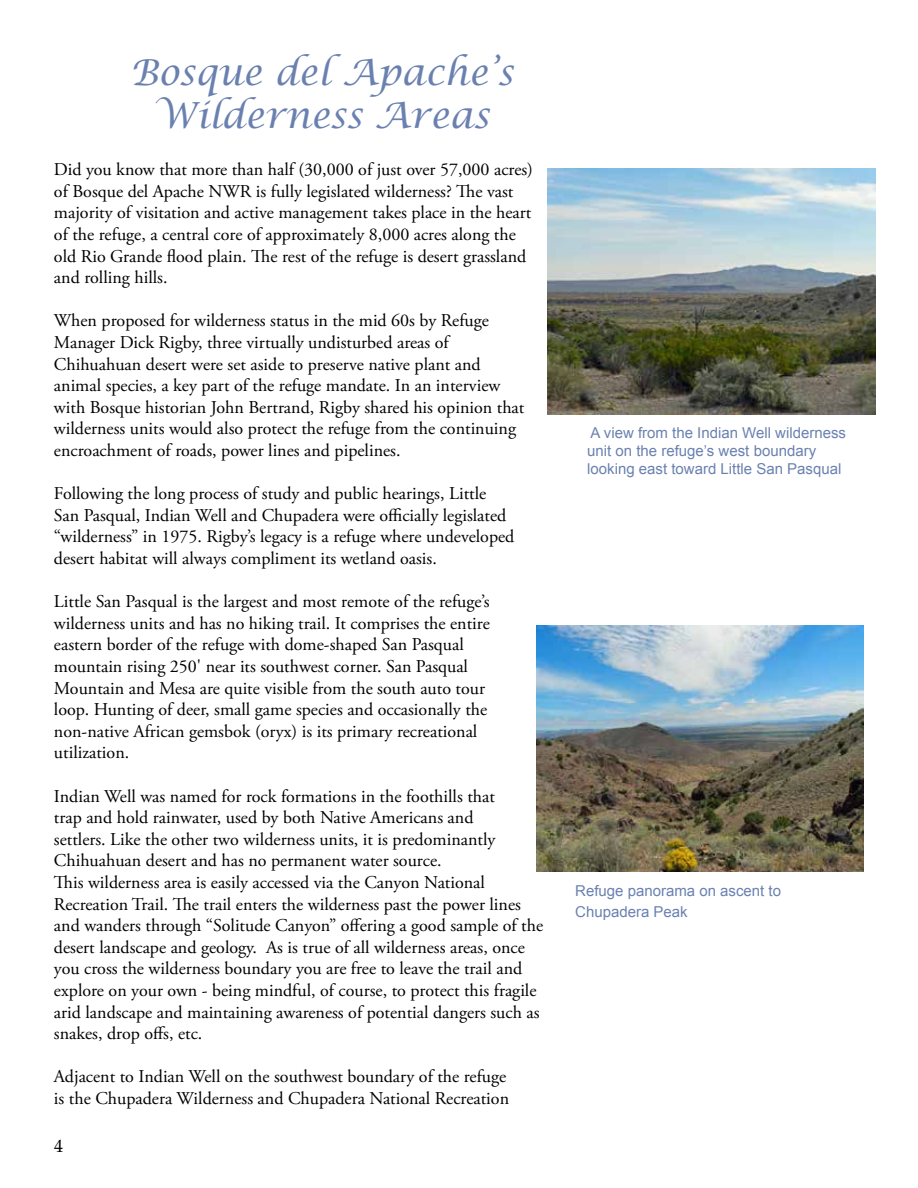
<style>
.page{position:relative;width:918px;height:1188px;background:#fff}
.page>*{position:absolute;margin:0;border:0;box-sizing:border-box;transform-origin:0 0}
.t1{font:italic 36px/43.2px "Lucida Calligraphy";color:#6a81b0;text-align:center}
.t2{font:18px/21.6px "Adobe Garamond Pro";color:#000}
.t3{font:18px "Palatino Linotype";color:#000}
.t4{font:15px/18px "Arial";color:#6a81b0}
</style>
<div class="page">
<img style="left:548px;top:168px;width:327px;height:246px">
<img style="left:536px;top:625px;width:328px;height:246px">
<h1 class="t1" style="left:130px;top:52px;width:385px">Bosque del Apache’s<br>Wilderness Areas</h1>
<p class="t2" style="left:54px;top:159px;width:481px">Did you know that more than half (30,000 of just over 57,000 acres) of Bosque del Apache NWR is fully legislated wilderness? The vast majority of visitation and active management takes place in the heart of the refuge, a central core of approximately 8,000 acres along the old Rio Grande flood plain. The rest of the refuge is desert grassland and rolling hills.</p>
<p class="t2" style="left:54px;top:311px;width:472px">When proposed for wilderness status in the mid 60s by Refuge Manager Dick Rigby, three virtually undisturbed areas of Chihuahuan desert were set aside to preserve native plant and animal species, a key part of the refuge mandate. In an interview with Bosque historian John Bertrand, Rigby shared his opinion that wilderness units would also protect the refuge from the continuing encroachment of roads, power lines and pipelines.</p>
<p class="t2" style="left:54px;top:483px;width:462px">Following the long process of study and public hearings, Little San Pasqual, Indian Well and Chupadera were officially legislated “wilderness” in 1975. Rigby’s legacy is a refuge where undeveloped desert habitat will always compliment its wetland oasis.</p>
<p class="t2" style="left:54px;top:591px;width:437px">Little San Pasqual is the largest and most remote of the refuge’s wilderness units and has no hiking trail. It comprises the entire eastern border of the refuge with dome-shaped San Pasqual mountain rising 250' near its southwest corner. San Pasqual Mountain and Mesa are quite visible from the south auto tour loop. Hunting of deer, small game species and occasionally the non-native African gemsbok (oryx) is its primary recreational utilization.</p>
<p class="t2" style="left:54px;top:786px;width:491px">Indian Well was named for rock formations in the foothills that<br>trap and hold rainwater, used by both Native Americans and<br>settlers. Like the other two wilderness units, it is predominantly Chihuahuan desert and has no permanent water source.<br>This wilderness area is easily accessed via the Canyon National Recreation Trail. The trail enters the wilderness past the power lines and wanders through “Solitude Canyon” offering a good sample of the desert landscape and geology. As is true of all wilderness areas, once you cross the wilderness boundary you are free to leave the trail and explore on your own - being mindful, of course, to protect this fragile arid landscape and maintaining awareness of potential dangers such as snakes, drop offs, etc.</p>
<p class="t2" style="left:54px;top:1067px;width:457px">Adjacent to Indian Well on the southwest boundary of the refuge is the Chupadera Wilderness and Chupadera National Recreation</p>
<p class="t3" style="left:54px;top:1133px;width:10px">4</p>
<p class="t4" style="left:587px;top:424px;width:260px">A view from the Indian Well wilderness unit on the refuge’s west boundary looking east toward Little San Pasqual</p>
<p class="t4" style="left:575px;top:880px;width:207px;line-height:21.6px">Refuge panorama on ascent to<br>Chupadera Peak</p>
</div>
